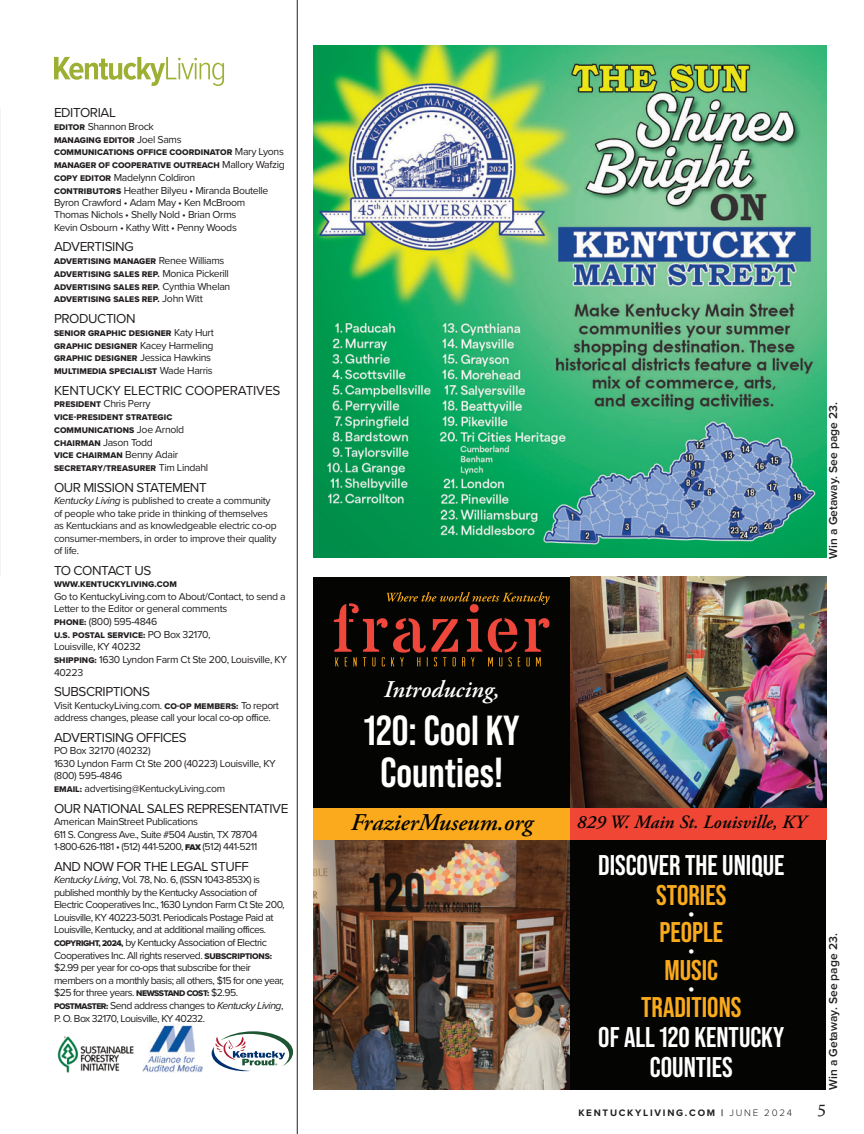
<style>
.page{position:relative;width:864px;height:1134px;background:#fff}
.page>*{position:absolute;margin:0;border:0;box-sizing:border-box;transform-origin:0 0}
.t1{font:700 42px/42px "Bebas Neue Pro";color:#fff;text-align:center}
.t2{font:700 28.5px/30px "Bebas Neue Pro";color:#fff;text-align:center}
.t3{font:700 28.5px "Bebas Neue Pro";color:#faaa1c}
.t4{font:italic 600 24px "Adobe Garamond Pro";color:#040503}
.t5{font:italic 600 24px "Adobe Garamond Pro";color:#fff}
.t6{font:italic 600 18.75px "Adobe Garamond Pro";color:#040503}
.t7{font:18px "Ashbury";color:#231f20}
.MAST_Subheads{font:13.5px "Proxima Nova";letter-spacing:-.03em;color:#231f20}
.MAST_Subheads-2{font:13.5px "Proxima Nova";letter-spacing:-.01em;color:#231f20}
.t8{font:600 12px "Proxima Nova";color:#231f20}
.MAST_bodycopy{font:10.5px/12.5px "Proxima Nova";letter-spacing:-.03em;color:#231f20}
.MAST_bodycopy-2{font:10.5px/12.6px "Proxima Nova";letter-spacing:-.05em;color:#231f20}
.t9{font:700 9.75px "Proxima Nova";letter-spacing:.18em;color:#231f20}
.MAST_bodycopy-3{font:8.55px "Proxima Nova Extrabld";letter-spacing:.01em;color:#231f20}
.s1{font-family:"Proxima Nova Extrabld";font-size:8.55px}
.s2{font-family:"Proxima Nova";font-size:10.5px}
.s3{font-style:italic}
.s4{font-weight:900;font-size:8.55px}
.s5{color:#faaa1c}
.s6{font-weight:300}
</style>
<div class="page">
<img style="left:0;top:108px;width:1px;height:469px">
<svg style="left:54px;top:57px;width:170px;height:29px"></svg>
<hr style="left:297px;top:0;width:1px;height:1134px;background:#231f20">
<img style="left:314px;top:45px;width:512px;height:513px">
<div style="left:314px;top:577px;width:512px;height:513px;background:#040503"></div>
<svg style="left:334px;top:592px;width:216px;height:74px"></svg>
<img style="left:570px;top:577px;width:256px;height:231px">
<img style="left:314px;top:839px;width:256px;height:251px">
<div style="left:314px;top:808px;width:256px;height:31px;background:#faaa1c"></div>
<div style="left:570px;top:808px;width:256px;height:31px;background:#ef4636"></div>
<img style="left:57px;top:1036px;width:77px;height:37px">
<img style="left:142px;top:1025px;width:60px;height:47px">
<svg style="left:212px;top:1031px;width:81px;height:40px"></svg>
<p class="MAST_Subheads" style="left:54px;top:102px;width:63px">EDITORIAL</p>
<p class="MAST_bodycopy" style="left:54px;top:120px;width:101px"><span class="s1">EDITOR</span> Shannon Brock</p>
<p class="MAST_bodycopy-3" style="left:54px;top:133px;width:129px">MANAGING EDITOR <span class="s2">Joel Sams</span></p>
<p class="MAST_bodycopy-3" style="left:54px;top:146px;width:231px">COMMUNICATIONS OFFICE COORDINATOR <span class="s2">Mary Lyons</span></p>
<p class="MAST_bodycopy-3" style="left:54px;top:159px;width:232px">MANAGER OF COOPERATIVE OUTREACH <span class="s2">Mallory Wafzig</span></p>
<p class="MAST_bodycopy" style="left:54px;top:171px;width:143px"><span class="s1">COPY EDITOR</span> Madelynn Coldiron</p>
<p class="MAST_bodycopy" style="left:54px;top:183px;width:216px"><span class="s1">CONTRIBUTORS</span> Heather Bilyeu • Miranda Boutelle Byron Crawford • Adam May • Ken McBroom Thomas Nichols • Shelly Nold • Brian Orms<br>Kevin Osbourn • Kathy Witt • Penny Woods</p>
<p class="MAST_Subheads" style="left:54px;top:237px;width:81px">ADVERTISING</p>
<p class="MAST_bodycopy-3" style="left:54px;top:255px;width:172px">ADVERTISING MANAGER <span class="s2">Renee Williams</span></p>
<p class="MAST_bodycopy-3" style="left:54px;top:268px;width:176px">ADVERTISING SALES REP. <span class="s2">Monica Pickerill</span></p>
<p class="MAST_bodycopy-3" style="left:54px;top:281px;width:178px">ADVERTISING SALES REP. <span class="s2">Cynthia Whelan</span></p>
<p class="MAST_bodycopy-3" style="left:54px;top:293px;width:150px">ADVERTISING SALES REP. <span class="s2">John Witt</span></p>
<p class="MAST_Subheads" style="left:54px;top:309px;width:83px">PRODUCTION</p>
<p class="MAST_bodycopy-3" style="left:54px;top:327px;width:161px">SENIOR GRAPHIC DESIGNER <span class="s2">Katy Hurt</span></p>
<p class="MAST_bodycopy-3" style="left:54px;top:339px;width:161px">GRAPHIC DESIGNER <span class="s2">Kacey Harmeling</span></p>
<p class="MAST_bodycopy-3" style="left:54px;top:352px;width:159px">GRAPHIC DESIGNER <span class="s2">Jessica Hawkins</span></p>
<p class="MAST_bodycopy-3" style="left:54px;top:365px;width:160px">MULTIMEDIA SPECIALIST <span class="s2">Wade Harris</span></p>
<p class="MAST_Subheads-2" style="left:54px;top:380px;width:228px">KENTUCKY ELECTRIC COOPERATIVES</p>
<p class="MAST_bodycopy" style="left:54px;top:397px;width:98px"><span class="s1">PRESIDENT</span> Chris Perry</p>
<p class="MAST_bodycopy-3" style="left:54px;top:411px;width:120px">VICE-PRESIDENT STRATEGIC</p>
<p class="MAST_bodycopy-3" style="left:54px;top:424px;width:132px">COMMUNICATIONS <span class="s2">Joe Arnold</span></p>
<p class="MAST_bodycopy" style="left:54px;top:436px;width:100px"><span class="s1">CHAIRMAN</span> Jason Todd</p>
<p class="MAST_bodycopy-3" style="left:54px;top:449px;width:126px">VICE CHAIRMAN <span class="s2">Benny Adair</span></p>
<p class="MAST_bodycopy-3" style="left:54px;top:462px;width:156px">SECRETARY/TREASURER <span class="s2">Tim Lindahl</span></p>
<p class="MAST_Subheads" style="left:54px;top:477px;width:154px">OUR MISSION STATEMENT</p>
<p class="MAST_bodycopy" style="left:54px;top:494px;width:224px"><span class="s3">Kentucky Living</span> is published to create a community of people who take pride in thinking of themselves as Kentuckians and as knowledgeable electric co-op consumer-members, in order to improve their quality of life.</p>
<p class="MAST_Subheads" style="left:54px;top:560px;width:99px">TO CONTACT US</p>
<p class="MAST_bodycopy-3" style="left:54px;top:578px;width:125px">WWW.KENTUCKYLIVING.COM</p>
<p class="MAST_bodycopy" style="left:54px;top:590px;width:233px">Go to KentuckyLiving.com to About/Contact, to send a<br>Letter to the Editor or general comments</p>
<p class="MAST_bodycopy" style="left:54px;top:615px;width:105px"><span class="s1">PHONE:</span> (800) 595-4846</p>
<p class="MAST_bodycopy-3" style="left:54px;top:629px;width:158px">U.S. POSTAL SERVICE: <span class="s2">PO Box 32170,</span></p>
<p class="MAST_bodycopy" style="left:54px;top:640px;width:89px">Louisville, KY 40232</p>
<p class="MAST_bodycopy" style="left:54px;top:653px;width:234px"><span class="s1">SHIPPING:</span> 1630 Lyndon Farm Ct Ste 200, Louisville, KY<br>40223</p>
<p class="MAST_Subheads" style="left:54px;top:682px;width:97px">SUBSCRIPTIONS</p>
<p class="MAST_bodycopy" style="left:54px;top:699px;width:227px">Visit KentuckyLiving.com. <span class="s1">CO-OP MEMBERS:</span> To report address changes, please call your local co-op office.</p>
<p class="MAST_Subheads" style="left:54px;top:727px;width:134px">ADVERTISING OFFICES</p>
<p class="MAST_bodycopy" style="left:54px;top:744px;width:98px">PO Box 32170 (40232)</p>
<p class="MAST_bodycopy" style="left:54px;top:757px;width:223px">1630 Lyndon Farm Ct Ste 200 (40223) Louisville, KY (800) 595-4846</p>
<p class="MAST_bodycopy" style="left:54px;top:782px;width:173px"><span class="s1">EMAIL:</span> advertising@KentuckyLiving.com</p>
<p class="MAST_Subheads" style="left:54px;top:798px;width:236px">OUR NATIONAL SALES REPRESENTATIVE</p>
<p class="MAST_bodycopy-2" style="left:54px;top:815px;width:205px">American MainStreet Publications<br>611 S. Congress Ave., Suite #504 Austin, TX 78704<br>1-800-626-1181 • (512) 441-5200, <span class="s4">FAX</span> (512) 441-5211</p>
<p class="MAST_Subheads" style="left:54px;top:856px;width:196px">AND NOW FOR THE LEGAL STUFF</p>
<p class="MAST_bodycopy-2" style="left:54px;top:873px;width:232px"><span class="s3">Kentucky Living</span>, Vol. 78, No. 6, (ISSN 1043-853X) is published monthly by the Kentucky Association of Electric Cooperatives Inc., 1630 Lyndon Farm Ct Ste 200, Louisville, KY 40223-5031. Periodicals Postage Paid at Louisville, Kentucky, and at additional mailing offices.<br><span class="s1">COPYRIGHT, 2024,</span> by Kentucky Association of Electric Cooperatives Inc. All rights reserved. <span class="s1">SUBSCRIPTIONS: </span>$2.99 per year for co-ops that subscribe for their members on a monthly basis; all others, $15 for one year, $25 for three years. <span class="s1">NEWSSTAND COST:</span> $2.95.</p>
<p class="MAST_bodycopy-2" style="left:54px;top:999px;width:231px"><span class="s1">POSTMASTER:</span> Send address changes to <span class="s3">Kentucky Living</span>,<br>P. O. Box 32170, Louisville, KY 40232.</p>
<p class="t8" style="left:824px;top:559px;width:158px;rotate:-90deg">Win a Getaway. See page 23.</p>
<p class="t5" style="left:384px;top:675px;width:117px">Introducing,</p>
<p class="t1" style="left:364px;top:708px;width:157px">120: Cool KY<br>Counties!</p>
<p class="t4" style="left:351px;top:808px;width:184px">FrazierMuseum.org</p>
<p class="t6" style="left:577px;top:811px;width:230px">829 W. Main St. Louisville, KY</p>
<p class="t2" style="left:598px;top:849px;width:188px">DISCOVER THE UNIQUE<br><span class="s5">STORIES</span></p>
<p class="t2" style="left:687px;top:897px;width:10px">•</p>
<p class="t3" style="left:659px;top:916px;width:65px">PEOPLE</p>
<p class="t2" style="left:687px;top:935px;width:10px">•</p>
<p class="t3" style="left:664px;top:953px;width:55px">MUSIC</p>
<p class="t2" style="left:687px;top:972px;width:10px">•</p>
<p class="t2" style="left:598px;top:992px;width:187px"><span class="s5">TRADITIONS<br></span>OF ALL 120 KENTUCKY<br>COUNTIES</p>
<p class="t8" style="left:824px;top:1090px;width:158px;rotate:-90deg">Win a Getaway. See page 23.</p>
<p class="t9" style="left:578px;top:1106px;width:215px">KENTUCKYLIVING.COM | <span class="s6">JUNE 2024</span></p>
<h3 class="t7" style="left:817px;top:1099px;width:11px">5</h3>
</div>
